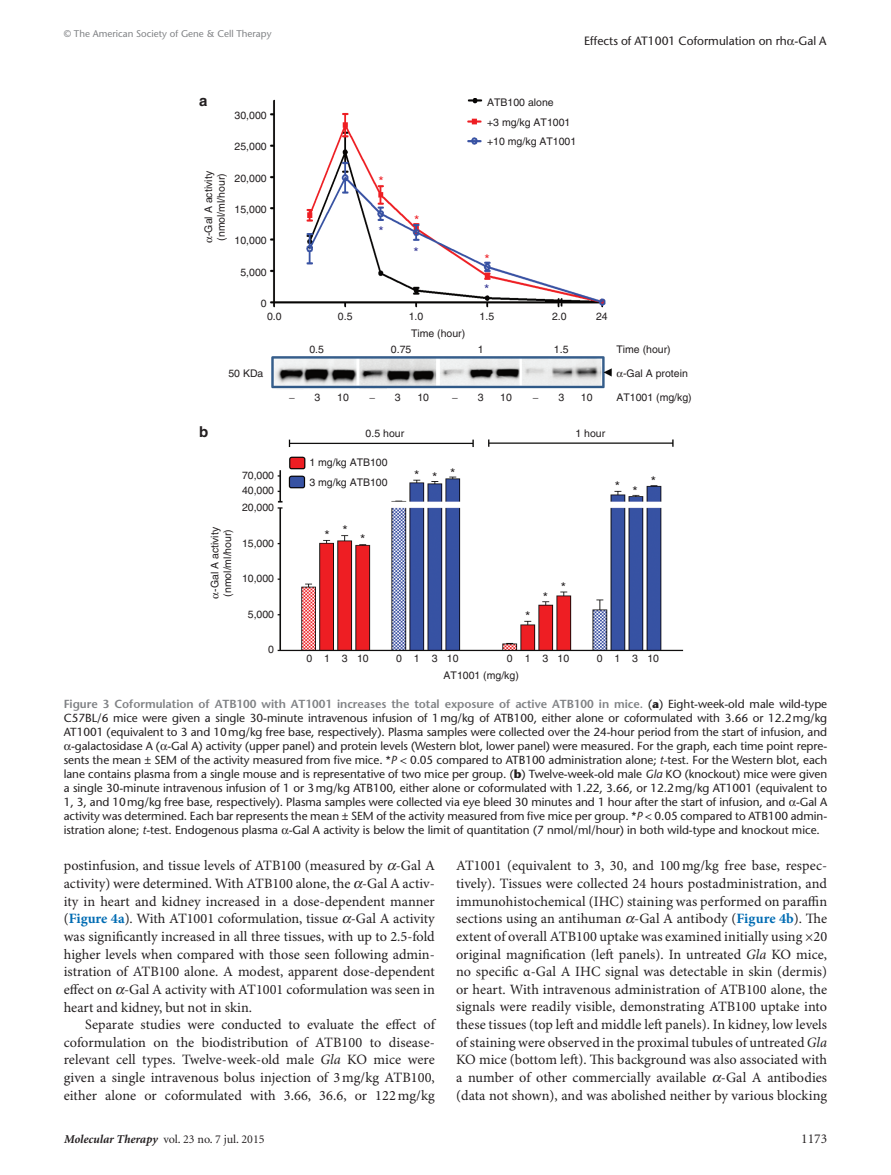
<style>
.page{position:relative;width:891px;height:1175px;background:#fff}
.page>*{position:absolute;margin:0;border:0;box-sizing:border-box;transform-origin:0 0}
.t1{font:700 15px "Helvetica";color:#231f20}
.t2{font:14.25px/17.7px "Minion Pro";color:#231f20;text-align:justify}
.t3{font:13.5px "Helvetica";color:#231f20}
.t4{font:13.5px "Minion";color:#231f20}
.t5{font:13.5px "Helvetica";color:#ee1d23}
.t6{font:13.5px "Helvetica";color:#2e3092}
.t7{font:12px "Stone Sans";color:#231f20}
.t8{font:12px "Minion";color:#231f20}
.t9{font:11.7px "Stone Sans";letter-spacing:-.005em;color:#231f20}
.t10{font:600 11.7px "ITC Stone Sans";letter-spacing:-.005em;color:#808285}
.t11{font:10.5px/12.6px "Helvetica";color:#231f20}
.t12{font:9.75px "Stone Sans";color:#808285}
.s1{font-family:"Stone Sans";font-weight:400;color:#231f20}
.s2{font-family:"Stone Sans";font-weight:700;color:#231f20}
.s3{font-style:italic}
.s4{font-weight:700}
.s5{font-weight:700;color:#006cb3}
.s6{font-weight:700;font-style:italic}
</style>
<div class="page">
<img style="left:270px;top:98px;width:414px;height:553px">
<svg style="left:617px;top:372px;width:6px;height:5px"></svg>
<p class="t12" style="left:64px;top:28px;width:209px">© The American Society of Gene &amp; Cell Therapy</p>
<p class="t1" style="left:199px;top:92px;width:10px">a</p>
<p class="t11" style="left:202px;top:241px;width:71px;text-align:center;rotate:-90deg">-Gal A activity (nmol/ml/hour)</p>
<p class="t11" style="left:235px;top:109px;width:34px">30,000</p>
<p class="t11" style="left:235px;top:140px;width:34px">25,000</p>
<p class="t11" style="left:235px;top:171px;width:34px">20,000</p>
<p class="t11" style="left:235px;top:203px;width:34px">15,000</p>
<p class="t11" style="left:235px;top:234px;width:34px">10,000</p>
<p class="t11" style="left:240px;top:266px;width:28px">5,000</p>
<p class="t11" style="left:261px;top:297px;width:7px">0</p>
<p class="t5" style="left:379px;top:173px;width:7px">*</p>
<p class="t6" style="left:379px;top:223px;width:7px">*</p>
<p class="t5" style="left:414px;top:212px;width:7px">*</p>
<p class="t6" style="left:413px;top:244px;width:7px">*</p>
<p class="t7" style="left:584px;top:34px;width:244px">Effects of AT1001 Coformulation on rh -Gal A</p>
<p class="t11" style="left:487px;top:92px;width:85px;line-height:20.7px">ATB100 alone<br>+3 mg/kg AT1001</p>
<p class="t11" style="left:487px;top:135px;width:91px">+10 mg/kg AT1001</p>
<p class="t5" style="left:485px;top:251px;width:7px">*</p>
<p class="t6" style="left:484px;top:282px;width:7px">*</p>
<p class="t11" style="left:480px;top:310px;width:16px">1.5</p>
<p class="t11" style="left:552px;top:310px;width:16px">2.0</p>
<p class="t11" style="left:596px;top:310px;width:13px">24</p>
<p class="t11" style="left:267px;top:310px;width:16px">0.0</p>
<p class="t11" style="left:338px;top:310px;width:16px">0.5</p>
<p class="t11" style="left:409px;top:308px;width:58px;line-height:17px">1.0<br>Time (hour)</p>
<p class="t11" style="left:309px;top:342px;width:16px">0.5</p>
<p class="t11" style="left:391px;top:342px;width:22px">0.75</p>
<p class="t11" style="left:478px;top:342px;width:7px">1</p>
<p class="t11" style="left:554px;top:342px;width:16px">1.5</p>
<p class="t11" style="left:616px;top:342px;width:56px">Time (hour)</p>
<p class="t11" style="left:228px;top:367px;width:37px">50 KDa</p>
<p class="t11" style="left:623px;top:367px;width:66px">-Gal A protein</p>
<p class="t11" style="left:315px;top:391px;width:7px">3</p>
<p class="t11" style="left:337px;top:391px;width:13px">10</p>
<p class="t11" style="left:395px;top:391px;width:7px">3</p>
<p class="t11" style="left:417px;top:391px;width:13px">10</p>
<p class="t11" style="left:478px;top:391px;width:7px">3</p>
<p class="t11" style="left:500px;top:391px;width:13px">10</p>
<p class="t11" style="left:558px;top:391px;width:7px">3</p>
<p class="t11" style="left:581px;top:391px;width:13px">10</p>
<p class="t11" style="left:617px;top:391px;width:77px">AT1001 (mg/kg)</p>
<p class="t1" style="left:199px;top:423px;width:11px">b</p>
<p class="t11" style="left:366px;top:427px;width:40px">0.5 hour</p>
<p class="t11" style="left:576px;top:427px;width:31px">1 hour</p>
<p class="t11" style="left:209px;top:597px;width:71px;text-align:center;rotate:-90deg">-Gal A activity (nmol/ml/hour)</p>
<p class="t11" style="left:242px;top:469px;width:34px">70,000</p>
<p class="t11" style="left:242px;top:482px;width:34px;line-height:16.8px">40,000<br>20,000</p>
<p class="t11" style="left:242px;top:537px;width:34px">15,000</p>
<p class="t11" style="left:242px;top:572px;width:34px">10,000</p>
<p class="t11" style="left:248px;top:608px;width:28px">5,000</p>
<p class="t11" style="left:268px;top:643px;width:7px">0</p>
<p class="t11" style="left:309px;top:452px;width:80px;line-height:20px">1 mg/kg ATB100<br>3 mg/kg ATB100</p>
<p class="t3" style="left:324px;top:525px;width:25px">* *</p>
<p class="t3" style="left:360px;top:531px;width:7px">*</p>
<p class="t3" style="left:414px;top:467px;width:43px">***</p>
<p class="t3" style="left:525px;top:608px;width:7px">*</p>
<p class="t3" style="left:543px;top:589px;width:7px">*</p>
<p class="t3" style="left:561px;top:579px;width:7px">*</p>
<p class="t11" style="left:306px;top:652px;width:64px">01310</p>
<p class="t11" style="left:396px;top:652px;width:64px">01310</p>
<p class="t11" style="left:444px;top:650px;width:127px;line-height:16.8px;text-indent:63px">01310<br>AT1001 (mg/kg)</p>
<p class="t3" style="left:615px;top:478px;width:7px">*</p>
<p class="t3" style="left:633px;top:483px;width:7px">*</p>
<p class="t3" style="left:651px;top:473px;width:7px">*</p>
<p class="t11" style="left:597px;top:652px;width:64px">01310</p>
<p class="t10" style="left:64px;top:697px;width:765px">Figure 3 Coformulation of ATB100 with AT1001 increases the total exposure of active ATB100 in mice. <span class="s1">(</span><span class="s2">a</span><span class="s1">) Eight-week-old male wild-type</span></p>
<p class="t9" style="left:64px;top:711px;width:765px">C57BL/6 mice were given a single 30-minute intravenous infusion of 1mg/kg of ATB100, either alone or coformulated with 3.66 or 12.2mg/kg</p>
<p class="t9" style="left:64px;top:725px;width:765px">AT1001 (equivalent to 3 and 10mg/kg free base, respectively). Plasma samples were collected over the 24-hour period from the start of infusion, and</p>
<p class="t9" style="left:71px;top:739px;width:758px">-galactosidase A ( -Gal A) activity (upper panel) and protein levels (Western blot, lower panel) were measured. For the graph, each time point repre-</p>
<p class="t9" style="left:64px;top:753px;width:765px">sents the mean ± SEM of the activity measured from five mice. *<span class="s3">P</span> &lt; 0.05 compared to ATB100 administration alone; <span class="s3">t</span>-test. For the Western blot, each</p>
<p class="t9" style="left:64px;top:767px;width:765px">lane contains plasma from a single mouse and is representative of two mice per group. (<span class="s4">b</span>) Twelve-week-old male <span class="s3">Gla</span> KO (knockout) mice were given</p>
<p class="t9" style="left:64px;top:781px;width:765px">a single 30-minute intravenous infusion of 1 or 3mg/kg ATB100, either alone or coformulated with 1.22, 3.66, or 12.2mg/kg AT1001 (equivalent to</p>
<p class="t9" style="left:64px;top:795px;width:765px">1, 3, and 10mg/kg free base, respectively). Plasma samples were collected via eye bleed 30 minutes and 1 hour after the start of infusion, and -Gal A</p>
<p class="t9" style="left:64px;top:809px;width:765px">activity was determined. Each bar represents the mean ± SEM of the activity measured from five mice per group. *<span class="s3">P</span> &lt; 0.05 compared to ATB100 admin-</p>
<p class="t9" style="left:64px;top:823px;width:758px">istration alone; <span class="s3">t</span>-test. Endogenous plasma -Gal A activity is below the limit of quantitation (7 nmol/ml/hour) in both wild-type and knockout mice.</p>
<p class="t2" style="left:64px;top:857px;width:373px">postinfusion, and tissue levels of ATB100 (measured by -Gal A activity) were determined. With ATB100 alone, the -Gal A activ&shy;ity in heart and kidney increased in a dose-dependent manner (<span class="s5">Figure 4a</span>). With AT1001 coformulation, tissue -Gal A activity was significantly increased in all three tissues, with up to 2.5-fold higher levels when compared with those seen following admin&shy;istration of ATB100 alone. A modest, apparent dose-dependent effect on -Gal A activity with AT1001 coformulation was seen in heart and kidney, but not in skin.</p>
<p class="t2" style="left:64px;top:1016px;width:373px;text-indent:21px">Separate studies were conducted to evaluate the effect of coformulation on the biodistribution of ATB100 to disease&shy;relevant cell types. Twelve-week-old male <span class="s3">Gla</span> KO mice were given a single intravenous bolus injection of 3 mg/kg ATB100, either alone or coformulated with 3.66, 36.6, or 122 mg/kg</p>
<p class="t2" style="left:456px;top:857px;width:373px">AT1001 (equivalent to 3, 30, and 100mg/kg free base, respec&shy;tively). Tissues were collected 24 hours postadministration, and immunohistochemical (IHC) staining was performed on paraffin sections using an antihuman -Gal A antibody (<span class="s5">Figure 4b</span>). The extent of overall ATB100 uptake was examined initially using ×20 original magnification (left panels). In untreated <span class="s3">Gla</span> KO mice, no specific α-Gal A IHC signal was detectable in skin (dermis) or heart. With intravenous administration of ATB100 alone, the signals were readily visible, demonstrating ATB100 uptake into these tissues (top left and middle left panels). In kidney, low levels of staining were observed in the proximal tubules of untreated <span class="s3">Gla </span>KO mice (bottom left). This background was also associated with a number of other commercially available -Gal A antibodies (data not shown), and was abolished neither by various blocking</p>
<p class="t8" style="left:64px;top:1133px;width:202px"><span class="s6">Molecular Therapy</span> vol. 23 no. 7 jul. 2015</p>
<p class="t4" style="left:801px;top:1132px;width:27px">1173</p>
</div>
